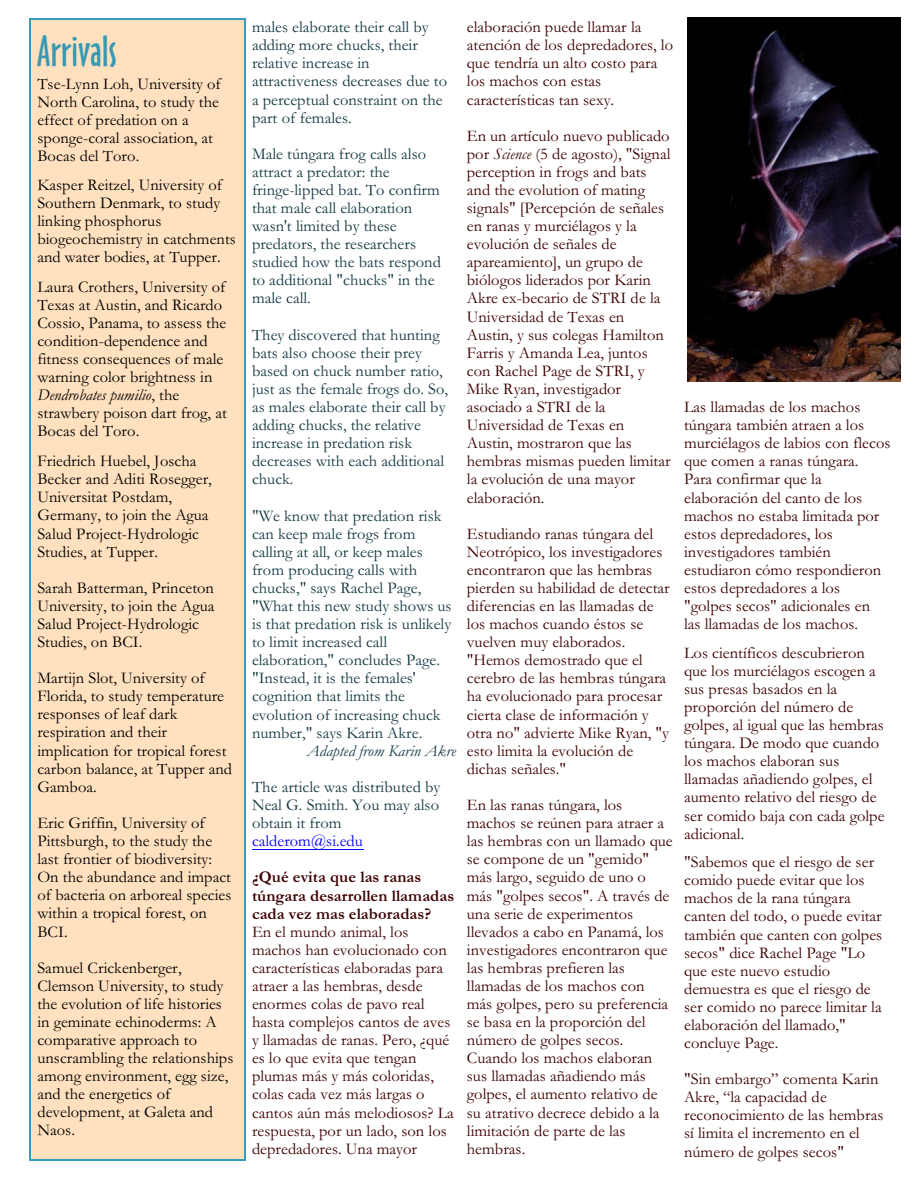
<style>
.page{position:relative;width:918px;height:1188px;background:#fff}
.page>*{position:absolute;margin:0;border:0;box-sizing:border-box;transform-origin:0 0}
.t1{font:40.5px "Oz Handicraft BT";letter-spacing:.01em;color:#3899b3}
.t2{font:16.5px/18.1px "Garamond";color:#3d0000}
.t3{font:16.5px/18.1px "Garamond";color:#000}
.t4{font:16.5px/18.1px "Garamond";color:#143842}
.t5{font:700 16.5px/18.1px "Garamond";color:#3d0000}
.t6{font:italic 16.5px "Garamond";color:#143842}
.t7{font:16.5px "Garamond";color:#00f}
.s1{font-style:italic}
</style>
<div class="page">
<img style="left:687px;top:18px;width:213px;height:364px">
<hr style="left:252px;top:849px;width:111px;height:1px;background:#00f">
<div style="left:30px;top:18px;width:215px;height:1143px;background:#ffe0bf"></div>
<hr style="left:30px;top:18px;width:1px;height:1143px;background:#389cb8">
<hr style="left:244px;top:18px;width:1px;height:1143px;background:#389cb8">
<hr style="left:30px;top:18px;width:215px;height:1px;background:#389cb8">
<hr style="left:30px;top:1160px;width:215px;height:1px;background:#389cb8">
<h1 class="t1" style="left:37px;top:35px;width:81px">Arrivals</h1>
<p class="t3" style="left:37px;top:76px;width:185px">Tse-Lynn Loh, University of<br>North Carolina, to study the effect of predation on a sponge-coral association, at<br>Bocas del Toro.</p>
<p class="t3" style="left:37px;top:177px;width:200px">Kasper Reitzel, University of<br>Southern Denmark, to study linking phosphorus biogeochemistry in catchments and water bodies, at Tupper.</p>
<p class="t3" style="left:37px;top:279px;width:191px">Laura Crothers, University of<br>Texas at Austin, and Ricardo<br>Cossio, Panama, to assess the condition-dependence and fitness consequences of male warning color brightness in<br><span class="s1">Dendrobates pumilio</span>, the strawbery poison dart frog, at<br>Bocas del Toro.</p>
<p class="t3" style="left:37px;top:454px;width:176px">Friedrich Huebel, Joscha<br>Becker and Aditi Rosegger,<br>Universitat Postdam,<br>Germany, to join the Agua<br>Salud Project-Hydrologic<br>Studies, at Tupper.</p>
<p class="t3" style="left:37px;top:580px;width:179px">Sarah Batterman, Princeton<br>University, to join the Agua<br>Salud Project-Hydrologic<br>Studies, on BCI.</p>
<p class="t3" style="left:37px;top:671px;width:196px">Martijn Slot, University of<br>Florida, to study temperature responses of leaf dark respiration and their implication for tropical forest carbon balance, at Tupper and<br>Gamboa.</p>
<p class="t3" style="left:37px;top:816px;width:195px">Eric Griffin, University of<br>Pittsburgh, to the study the last frontier of biodiversity:<br>On the abundance and impact of bacteria on arboreal species within a tropical forest, on<br>BCI.</p>
<p class="t3" style="left:37px;top:960px;width:197px">Samuel Crickenberger,<br>Clemson University, to study the evolution of life histories in geminate echinoderms: A comparative approach to unscrambling the relationships among environment, egg size, and the energetics of development, at Galeta and<br>Naos.</p>
<p class="t4" style="left:252px;top:20px;width:197px">males elaborate their call by adding more chucks, their relative increase in attractiveness decreases due to a perceptual constraint on the part of females.</p>
<p class="t4" style="left:252px;top:146px;width:191px">Male túngara frog calls also attract a predator: the fringe-lipped bat. To confirm that male call elaboration wasn't limited by these predators, the researchers studied how the bats respond to additional "chucks" in the male call.</p>
<p class="t4" style="left:252px;top:327px;width:198px">They discovered that hunting bats also choose their prey based on chuck number ratio, just as the female frogs do. So, as males elaborate their call by adding chucks, the relative increase in predation risk decreases with each additional chuck.</p>
<p class="t4" style="left:252px;top:508px;width:201px">"We know that predation risk can keep male frogs from calling at all, or keep males from producing calls with chucks," says Rachel Page, "What this new study shows us is that predation risk is unlikely to limit increased call elaboration," concludes Page. "Instead, it is the females' cognition that limits the evolution of increasing chuck number," says Karin Akre.</p>
<p class="t6" style="left:307px;top:745px;width:151px">Adapted from Karin Akre</p>
<p class="t4" style="left:252px;top:780px;width:190px;text-align:justify">The article was distributed by Neal G. Smith. You may also obtain it from</p>
<p class="t7" style="left:252px;top:835px;width:112px">calderom@si.edu</p>
<p class="t5" style="left:252px;top:870px;width:204px">¿Qué evita que las ranas túngara desarrollen llamadas cada vez mas elaboradas?</p>
<p class="t2" style="left:252px;top:924px;width:203px">En el mundo animal, los machos han evolucionado con características elaboradas para atraer a las hembras, desde enormes colas de pavo real hasta complejos cantos de aves y llamadas de ranas. Pero, ¿qué es lo que evita que tengan plumas más y más coloridas, colas cada vez más largas o cantos aún más melodiosos? La respuesta, por un lado, son los depredadores. Una mayor</p>
<p class="t2" style="left:467px;top:20px;width:208px">elaboración puede llamar la atención de los depredadores, lo que tendría un alto costo para los machos con estas características tan sexy.</p>
<p class="t2" style="left:467px;top:128px;width:205px">En un artículo nuevo publicado por <span class="s1">Science</span> (5 de agosto), "Signal perception in frogs and bats and the evolution of mating signals" [Percepción de señales en ranas y murciélagos y la evolución de señales de apareamiento], un grupo de biólogos liderados por Karin<br>Akre ex-becario de STRI de la<br>Universidad de Texas en<br>Austin, y sus colegas Hamilton<br>Farris y Amanda Lea, juntos con Rachel Page de STRI, y<br>Mike Ryan, investigador asociado a STRI de la<br>Universidad de Texas en<br>Austin, mostraron que las hembras mismas pueden limitar la evolución de una mayor elaboración.</p>
<p class="t2" style="left:467px;top:526px;width:204px">Estudiando ranas túngara del<br>Neotrópico, los investigadores encontraron que las hembras pierden su habilidad de detectar diferencias en las llamadas de los machos cuando éstos se vuelven muy elaborados. "Hemos demostrado que el cerebro de las hembras túngara ha evolucionado para procesar cierta clase de información y otra no" advierte Mike Ryan, "y esto limita la evolución de dichas señales."</p>
<p class="t2" style="left:467px;top:798px;width:207px">En las ranas túngara, los machos se reúnen para atraer a las hembras con un llamado que se compone de un "gemido" más largo, seguido de uno o más "golpes secos". A través de una serie de experimentos llevados a cabo en Panamá, los investigadores encontraron que las hembras prefieren las llamadas de los machos con más golpes, pero su preferencia se basa en la proporción del número de golpes secos.<br>Cuando los machos elaboran sus llamadas añadiendo más golpes, el aumento relativo de su atrativo decrece debido a la limitación de parte de las hembras.</p>
<p class="t2" style="left:684px;top:400px;width:208px">Las llamadas de los machos túngara también atraen a los murciélagos de labios con flecos que comen a ranas túngara.<br>Para confirmar que la elaboración del canto de los machos no estaba limitada por estos depredadores, los investigadores también estudiaron cómo respondieron estos depredadores a los "golpes secos" adicionales en las llamadas de los machos.</p>
<p class="t2" style="left:684px;top:645px;width:202px">Los científicos descubrieron que los murciélagos escogen a sus presas basados en la proporción del número de golpes, al igual que las hembras túngara. De modo que cuando los machos elaboran sus llamadas añadiendo golpes, el aumento relativo del riesgo de ser comido baja con cada golpe adicional.</p>
<p class="t2" style="left:684px;top:855px;width:200px">"Sabemos que el riesgo de ser comido puede evitar que los machos de la rana túngara canten del todo, o puede evitar también que canten con golpes secos" dice Rachel Page "Lo que este nuevo estudio demuestra es que el riesgo de ser comido no parece limitar la elaboración del llamado," concluye Page.</p>
<p class="t2" style="left:684px;top:1072px;width:201px">"Sin embargo” comenta Karin<br>Akre, “la capacidad de reconocimiento de las hembras sí limita el incremento en el número de golpes secos"</p>
</div>
